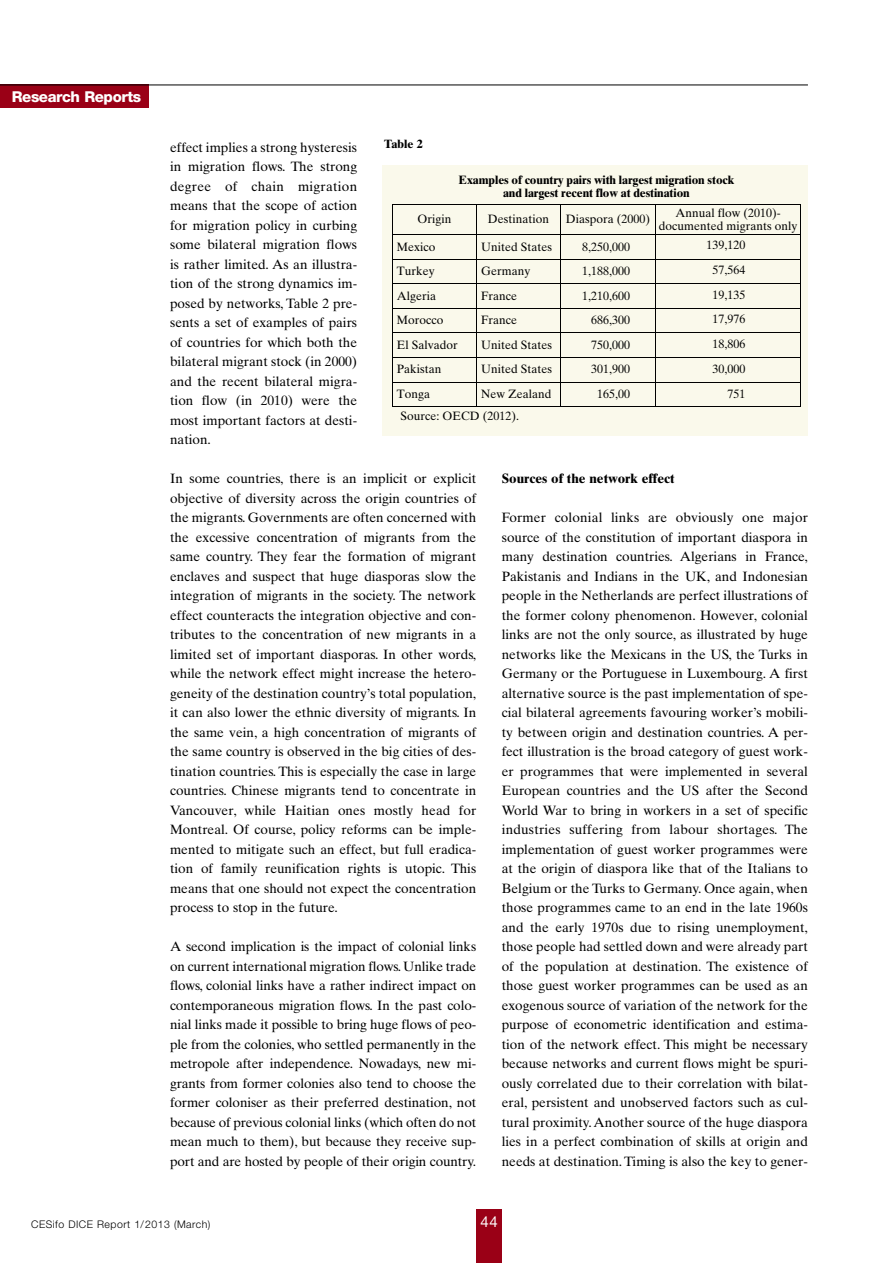
<style>
.page{position:relative;width:893px;height:1263px;background:#fff}
.page>*{position:absolute;margin:0;border:0;box-sizing:border-box;transform-origin:0 0}
.t1{font:800 15px "Helvetica Neue LT Std";letter-spacing:-.025em;color:#fff}
.t2{font:15px "Helvetica Neue LT Std";color:#fff}
.t3{font:13.5px/19.5px "Times Ten";color:#000;text-align:justify}
.t4{font:700 13.5px "Times Ten";color:#000}
.t5{font:12.15px/13.2px "Times Ten";letter-spacing:.005em;color:#000;text-align:center}
.t6{font:700 12.15px/13.2px "Times Ten";letter-spacing:-.01em;color:#000;text-align:center}
.t7{font:700 12px "Times Ten";color:#000}
.t8{font:300 10.5px "Helvetica Neue";letter-spacing:.045em;color:#000}
</style>
<div class="page">
<div style="left:0;top:85px;width:149px;height:23px;background:#9a0016"></div>
<hr style="left:0;top:85px;width:808px;height:1px;background:#000">
<div style="left:476px;top:1209px;width:26px;height:54px;background:#9a0016"></div>
<div style="left:383px;top:165px;width:425px;height:271px;background:#faf9eb"></div>
<hr style="left:393px;top:204px;width:83px;height:1px;background:#000">
<hr style="left:477px;top:204px;width:83px;height:1px;background:#000">
<hr style="left:561px;top:204px;width:94px;height:1px;background:#000">
<hr style="left:656px;top:204px;width:144px;height:1px;background:#000">
<hr style="left:392px;top:234px;width:84px;height:1px;background:#000">
<hr style="left:477px;top:234px;width:83px;height:1px;background:#000">
<hr style="left:561px;top:234px;width:94px;height:1px;background:#000">
<hr style="left:656px;top:234px;width:144px;height:1px;background:#000">
<hr style="left:392px;top:259px;width:84px;height:1px;background:#000">
<hr style="left:477px;top:259px;width:83px;height:1px;background:#000">
<hr style="left:561px;top:259px;width:94px;height:1px;background:#000">
<hr style="left:656px;top:259px;width:144px;height:1px;background:#000">
<hr style="left:392px;top:283px;width:84px;height:1px;background:#000">
<hr style="left:477px;top:283px;width:83px;height:1px;background:#000">
<hr style="left:561px;top:283px;width:94px;height:1px;background:#000">
<hr style="left:656px;top:283px;width:144px;height:1px;background:#000">
<hr style="left:392px;top:308px;width:84px;height:1px;background:#000">
<hr style="left:477px;top:308px;width:83px;height:1px;background:#000">
<hr style="left:561px;top:308px;width:94px;height:1px;background:#000">
<hr style="left:656px;top:308px;width:144px;height:1px;background:#000">
<hr style="left:392px;top:333px;width:84px;height:1px;background:#000">
<hr style="left:477px;top:333px;width:83px;height:1px;background:#000">
<hr style="left:561px;top:333px;width:94px;height:1px;background:#000">
<hr style="left:656px;top:333px;width:144px;height:1px;background:#000">
<hr style="left:392px;top:357px;width:84px;height:1px;background:#000">
<hr style="left:477px;top:357px;width:83px;height:1px;background:#000">
<hr style="left:561px;top:357px;width:94px;height:1px;background:#000">
<hr style="left:656px;top:357px;width:144px;height:1px;background:#000">
<hr style="left:392px;top:382px;width:84px;height:1px;background:#000">
<hr style="left:477px;top:382px;width:83px;height:1px;background:#000">
<hr style="left:561px;top:382px;width:94px;height:1px;background:#000">
<hr style="left:656px;top:382px;width:144px;height:1px;background:#000">
<svg style="left:392px;top:204px;width:1px;height:202px"></svg>
<hr style="left:392px;top:406px;width:84px;height:1px;background:#000">
<svg style="left:476px;top:204px;width:1px;height:203px"></svg>
<hr style="left:477px;top:406px;width:83px;height:1px;background:#000">
<svg style="left:560px;top:204px;width:1px;height:203px"></svg>
<hr style="left:561px;top:406px;width:94px;height:1px;background:#000">
<svg style="left:655px;top:204px;width:1px;height:203px"></svg>
<hr style="left:656px;top:406px;width:144px;height:1px;background:#000">
<svg style="left:800px;top:204px;width:1px;height:203px"></svg>
<p class="t1" style="left:12px;top:91px;width:131px">Research Reports</p>
<p class="t7" style="left:384px;top:140px;width:40px">Table 2</p>
<p class="t3" style="left:170px;top:139px;width:189px">effect implies a strong hysteresis in migration flows. The strong degree of chain migration means that the scope of action for migration policy in curbing some bilateral migration flows is rather limited. As an illustra&shy;tion of the strong dynamics im&shy;posed by networks, Table 2 pre&shy;sents a set of examples of pairs of countries for which both the bilateral migrant stock (in 2000) and the recent bilateral migra&shy;tion flow (in 2010) were the most important factors at desti&shy;nation.</p>
<p class="t3" style="left:170px;top:470px;width:308px">In some countries, there is an implicit or explicit objective of diversity across the origin countries of the migrants. Governments are often concerned with the excessive concentration of migrants from the same country. They fear the formation of migrant enclaves and suspect that huge diasporas slow the integration of migrants in the society. The network effect counteracts the integration objective and con&shy;tributes to the concentration of new migrants in a limited set of important diasporas. In other words, while the network effect might increase the hetero&shy;geneity of the destination country’s total population, it can also lower the ethnic diversity of migrants. In the same vein, a high concentration of migrants of the same country is observed in the big cities of des&shy;tination countries. This is especially the case in large countries. Chinese migrants tend to concentrate in Vancouver, while Haitian ones mostly head for Montreal. Of course, policy reforms can be imple&shy;mented to mitigate such an effect, but full eradica&shy;tion of family reunification rights is utopic. This means that one should not expect the concentration process to stop in the future.</p>
<p class="t3" style="left:170px;top:938px;width:308px">A second implication is the impact of colonial links on current international migration flows. Unlike trade flows, colonial links have a rather indirect impact on contemporaneous migration flows. In the past colo&shy;nial links made it possible to bring huge flows of peo&shy;ple from the colonies, who settled permanently in the metropole after independence. Nowadays, new mi&shy;grants from former colonies also tend to choose the former coloniser as their preferred destination, not because of previous colonial links (which often do not mean much to them), but because they receive sup&shy;port and are hosted by people of their origin country.</p>
<p class="t6" style="left:459px;top:175px;width:277px">Examples of country pairs with largest migration stock and largest recent flow at destination</p>
<p class="t5" style="left:417px;top:214px;width:35px">Origin</p>
<p class="t5" style="left:488px;top:214px;width:63px">Destination</p>
<p class="t5" style="left:566px;top:214px;width:86px">Diaspora (2000)</p>
<p class="t5" style="left:659px;top:207px;width:140px">Annual flow (2010)- documented migrants only</p>
<p class="t5" style="left:397px;top:241px;width:40px">Mexico</p>
<p class="t5" style="left:481px;top:241px;width:72px">United States</p>
<p class="t5" style="left:582px;top:241px;width:49px">8,250,000</p>
<p class="t5" style="left:706px;top:240px;width:40px">139,120</p>
<p class="t5" style="left:397px;top:266px;width:39px">Turkey</p>
<p class="t5" style="left:481px;top:266px;width:51px">Germany</p>
<p class="t5" style="left:582px;top:266px;width:49px">1,188,000</p>
<p class="t5" style="left:712px;top:264px;width:34px">57,564</p>
<p class="t5" style="left:397px;top:290px;width:41px">Algeria</p>
<p class="t5" style="left:481px;top:290px;width:37px">France</p>
<p class="t5" style="left:582px;top:290px;width:49px">1,210,600</p>
<p class="t5" style="left:712px;top:289px;width:34px">19,135</p>
<p class="t5" style="left:397px;top:315px;width:48px">Morocco</p>
<p class="t5" style="left:481px;top:315px;width:37px">France</p>
<p class="t5" style="left:591px;top:315px;width:40px">686,300</p>
<p class="t5" style="left:712px;top:314px;width:34px">17,976</p>
<p class="t5" style="left:397px;top:339px;width:62px">El Salvador</p>
<p class="t5" style="left:481px;top:339px;width:72px">United States</p>
<p class="t5" style="left:591px;top:339px;width:40px">750,000</p>
<p class="t5" style="left:712px;top:338px;width:34px">18,806</p>
<p class="t5" style="left:397px;top:364px;width:46px">Pakistan</p>
<p class="t5" style="left:481px;top:364px;width:72px">United States</p>
<p class="t5" style="left:591px;top:364px;width:40px">301,900</p>
<p class="t5" style="left:712px;top:363px;width:34px">30,000</p>
<p class="t5" style="left:397px;top:388px;width:35px">Tonga</p>
<p class="t5" style="left:481px;top:388px;width:72px">New Zealand</p>
<p class="t5" style="left:597px;top:388px;width:34px">165,00</p>
<p class="t5" style="left:727px;top:388px;width:19px">751</p>
<p class="t5" style="left:400px;top:411px;width:120px">Source: OECD (2012).</p>
<p class="t4" style="left:502px;top:474px;width:174px">Sources of the network effect</p>
<p class="t3" style="left:502px;top:509px;width:308px">Former colonial links are obviously one major source of the constitution of important diaspora in many destination countries. Algerians in France, Pakistanis and Indians in the UK, and Indonesian people in the Netherlands are perfect illustrations of the former colony phenomenon. However, colonial links are not the only source, as illustrated by huge networks like the Mexicans in the US, the Turks in Germany or the Portuguese in Luxembourg. A first alternative source is the past implementation of spe&shy;cial bilateral agreements favouring worker’s mobili&shy;ty between origin and destination countries. A per&shy;fect illustration is the broad category of guest work&shy;er programmes that were implemented in several European countries and the US after the Second World War to bring in workers in a set of specific industries suffering from labour shortages. The implementation of guest worker programmes were at the origin of diaspora like that of the Italians to Belgium or the Turks to Germany. Once again, when those programmes came to an end in the late 1960s and the early 1970s due to rising unemployment, those people had settled down and were already part of the population at destination. The existence of those guest worker programmes can be used as an exogenous source of variation of the network for the purpose of econometric identification and estima&shy;tion of the network effect. This might be necessary because networks and current flows might be spuri&shy;ously correlated due to their correlation with bilat&shy;eral, persistent and unobserved factors such as cul&shy;tural proximity.Another source of the huge diaspora lies in a perfect combination of skills at origin and needs at destination.Timing is also the key to gener-</p>
<p class="t8" style="left:31px;top:1218px;width:181px">CESifo DICE Report 1/2013 (March)</p>
<p class="t2" style="left:480px;top:1216px;width:19px">44</p>
</div>
